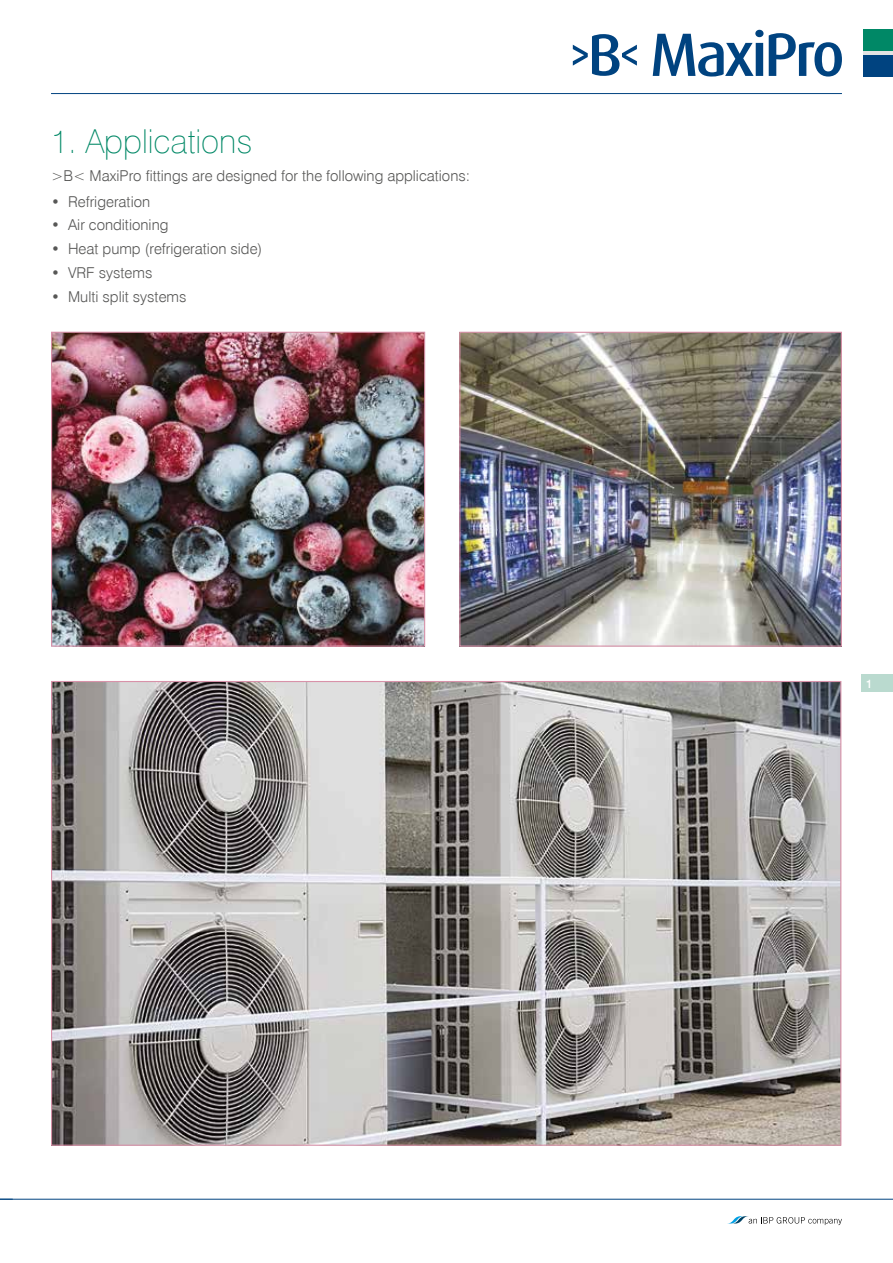
<style>
.page{position:relative;width:893px;height:1263px;background:#fff}
.page>*{position:absolute;margin:0;border:0;box-sizing:border-box;transform-origin:0 0}
.t1{font:100 33px "Swiss 721 BT";color:#086}
.t2{font:300 15px "Swiss 721 BT";color:#575756}
.t3{font:500 12px "Swiss 721 BT";color:#fff}
</style>
<div class="page">
<div style="left:861px;top:675px;width:32px;height:17px;background:#badacf"></div>
<hr style="left:0;top:1199px;width:893px;height:1px;background:#004380">
<svg style="left:727px;top:1216px;width:115px;height:9px"></svg>
<svg style="left:653px;top:30px;width:110px;height:47px"></svg>
<svg style="left:769px;top:33px;width:73px;height:44px"></svg>
<svg style="left:573px;top:34px;width:64px;height:42px"></svg>
<hr style="left:863px;top:51px;width:30px;height:4px;background:#e3e3e3">
<div style="left:863px;top:30px;width:30px;height:21px;background:#086"></div>
<div style="left:863px;top:55px;width:30px;height:22px;background:#004380"></div>
<hr style="left:51px;top:93px;width:791px;height:1px;background:#004380">
<svg style="left:0;top:1199px;width:13px;height:1px"></svg>
<img style="left:53px;top:334px;width:370px;height:311px">
<div style="left:51px;top:332px;width:374px;height:315px;border:1px solid #d892a9"></div>
<img style="left:461px;top:334px;width:379px;height:311px">
<div style="left:459px;top:332px;width:383px;height:315px;border:1px solid #d892a9"></div>
<img style="left:53px;top:683px;width:786px;height:461px">
<h1 class="t1" style="left:51px;top:121px;width:203px">1. Applications</h1>
<p class="t2" style="left:51px;top:166px;width:421px">&gt;B&lt; MaxiPro fittings are designed for the following applications:</p>
<p class="t2" style="left:51px;top:192px;width:101px">• Refrigeration</p>
<p class="t2" style="left:51px;top:216px;width:119px">• Air conditioning</p>
<p class="t2" style="left:51px;top:240px;width:213px">• Heat pump (refrigeration side)</p>
<p class="t2" style="left:51px;top:263px;width:103px">• VRF systems</p>
<p class="t2" style="left:51px;top:287px;width:137px">• Multi split systems</p>
<p class="t3" style="left:866px;top:676px;width:8px">1</p>
</div>
